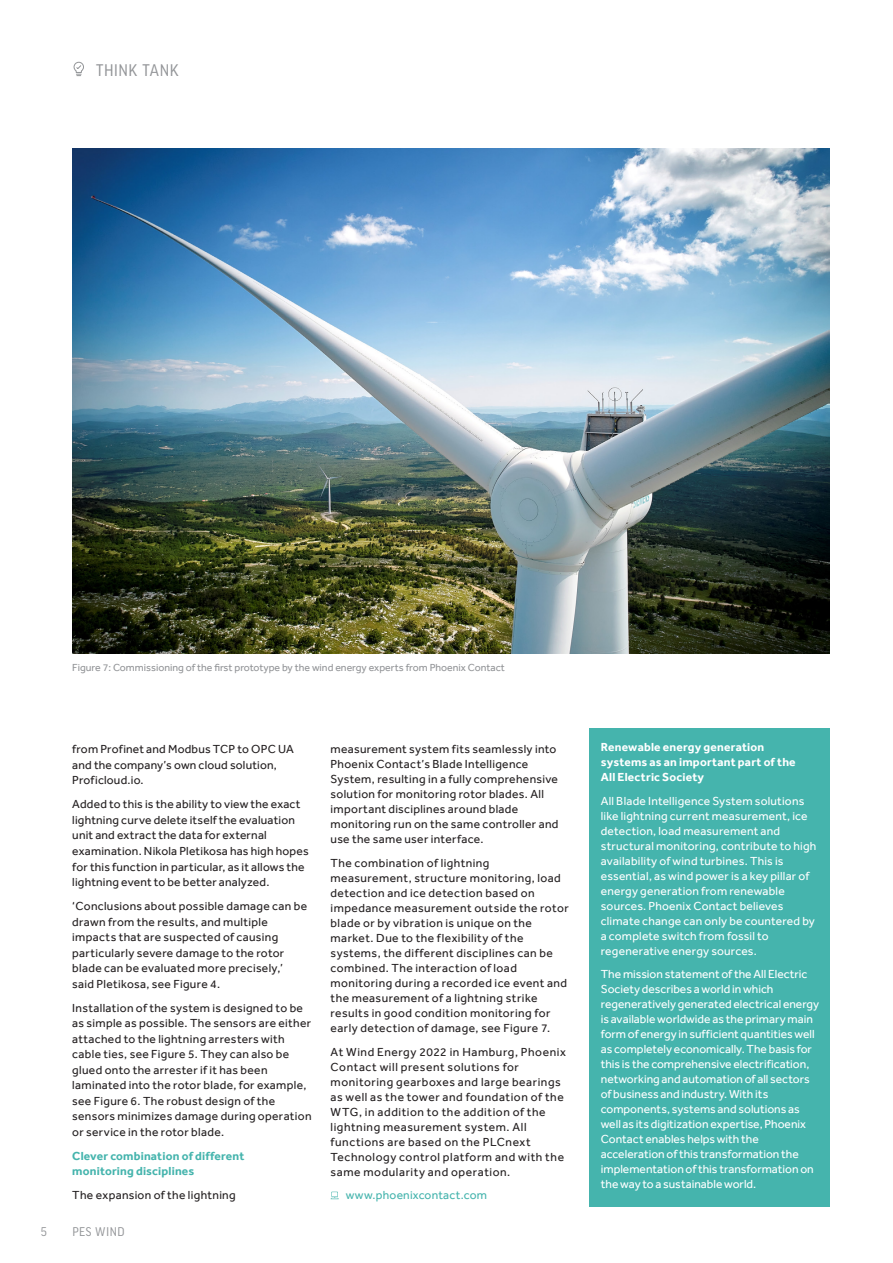
<style>
.page{position:relative;width:893px;height:1263px;background:#fff}
.page>*{position:absolute;margin:0;border:0;box-sizing:border-box;transform-origin:0 0}
.Page_head_2015{font:18px "Good Headline Pro Narr";letter-spacing:.02em;color:#939598}
.t1{font:13.5px "Good Headline Pro Narr";letter-spacing:.035em;color:#939598}
.Body_Copy_2015{font:12px/15px "Effra";letter-spacing:.03em;color:#231f20}
.Body_Copy_2015-2{font:12px/15px "Effra";letter-spacing:.005em;color:#fff}
.Body_Copy_2015-3{font:700 12px/15px "Effra";letter-spacing:.015em;color:#fff}
.Body_Copy_2015-4{font:700 12px/15.5px "Effra";letter-spacing:.015em;color:#45b4ad}
.Body_Copy_2015-5{font:12px "Effra";letter-spacing:.015em;color:#45b4ad}
.CAPTIONS{font:10.5px "Effra";color:#939598}
</style>
<div class="page">
<svg style="left:73px;top:61px;width:11px;height:15px"></svg>
<div style="left:589px;top:729px;width:240px;height:477px;background:#45b4ad"></div>
<img style="left:72px;top:149px;width:757px;height:504px">
<svg style="left:331px;top:1192px;width:8px;height:7px"></svg>
<p class="Page_head_2015" style="left:96px;top:61px;width:84px">THINK TANK</p>
<p class="CAPTIONS" style="left:72px;top:661px;width:434px">Figure 7: Commissioning of the first prototype by the wind energy experts from Phoenix Contact</p>
<p class="Body_Copy_2015" style="left:72px;top:741px;width:223px;line-height:15.5px">from Profinet and Modbus TCP to OPC UA and the company’s own cloud solution,<br>Proficloud.io.</p>
<p class="Body_Copy_2015" style="left:72px;top:796px;width:238px;line-height:15.5px">Added to this is the ability to view the exact lightning curve delete itself the evaluation unit and extract the data for external examination. Nikola Pletikosa has high hopes for this function in particular, as it allows the lightning event to be better analyzed.</p>
<p class="Body_Copy_2015" style="left:72px;top:898px;width:236px;line-height:15.5px">‘Conclusions about possible damage can be drawn from the results, and multiple impacts that are suspected of causing particularly severe damage to the rotor blade can be evaluated more precisely,’ said Pletikosa, see Figure 4.</p>
<p class="Body_Copy_2015" style="left:72px;top:1000px;width:241px;line-height:15.5px">Installation of the system is designed to be as simple as possible. The sensors are either attached to the lightning arresters with cable ties, see Figure 5. They can also be glued onto the arrester if it has been laminated into the rotor blade, for example, see Figure 6. The robust design of the sensors minimizes damage during operation or service in the rotor blade.</p>
<p class="Body_Copy_2015-4" style="left:72px;top:1148px;width:174px">Clever combination of different monitoring disciplines</p>
<p class="Body_Copy_2015" style="left:72px;top:1187px;width:165px">The expansion of the lightning</p>
<p class="t1" style="left:41px;top:1225px;width:8px">5</p>
<p class="t1" style="left:72px;top:1225px;width:54px">PES WIND</p>
<p class="Body_Copy_2015" style="left:331px;top:742px;width:229px">measurement system fits seamlessly into Phoenix Contact’s Blade Intelligence System, resulting in a fully comprehensive solution for monitoring rotor blades. All important disciplines around blade monitoring run on the same controller and use the same user interface.</p>
<p class="Body_Copy_2015" style="left:331px;top:855px;width:240px">The combination of lightning measurement, structure monitoring, load detection and ice detection based on impedance measurement outside the rotor blade or by vibration is unique on the market. Due to the flexibility of the systems, the different disciplines can be combined. The interaction of load monitoring during a recorded ice event and the measurement of a lightning strike results in good condition monitoring for early detection of damage, see Figure 7.</p>
<p class="Body_Copy_2015" style="left:331px;top:1044px;width:237px">At Wind Energy 2022 in Hamburg, Phoenix Contact will present solutions for monitoring gearboxes and large bearings as well as the tower and foundation of the WTG, in addition to the addition of the lightning measurement system. All functions are based on the PLCnext Technology control platform and with the same modularity and operation.</p>
<p class="Body_Copy_2015-5" style="left:346px;top:1188px;width:143px">www.phoenixcontact.com</p>
<p class="Body_Copy_2015-3" style="left:601px;top:739px;width:196px">Renewable energy generation systems as an important part of the<br>All Electric Society</p>
<p class="Body_Copy_2015-2" style="left:601px;top:793px;width:217px">All Blade Intelligence System solutions like lightning current measurement, ice detection, load measurement and structural monitoring, contribute to high availability of wind turbines. This is essential, as wind power is a key pillar of energy generation from renewable sources. Phoenix Contact believes climate change can only be countered by a complete switch from fossil to regenerative energy sources.</p>
<p class="Body_Copy_2015-2" style="left:601px;top:966px;width:220px">The mission statement of the All Electric Society describes a world in which regeneratively generated electrical energy is available worldwide as the primary main form of energy in sufficient quantities well as completely economically. The basis for this is the comprehensive electrification, networking and automation of all sectors of business and industry. With its components, systems and solutions as well as its digitization expertise, Phoenix Contact enables helps with the acceleration of this transformation the implementation of this transformation on the way to a sustainable world.</p>
</div>
